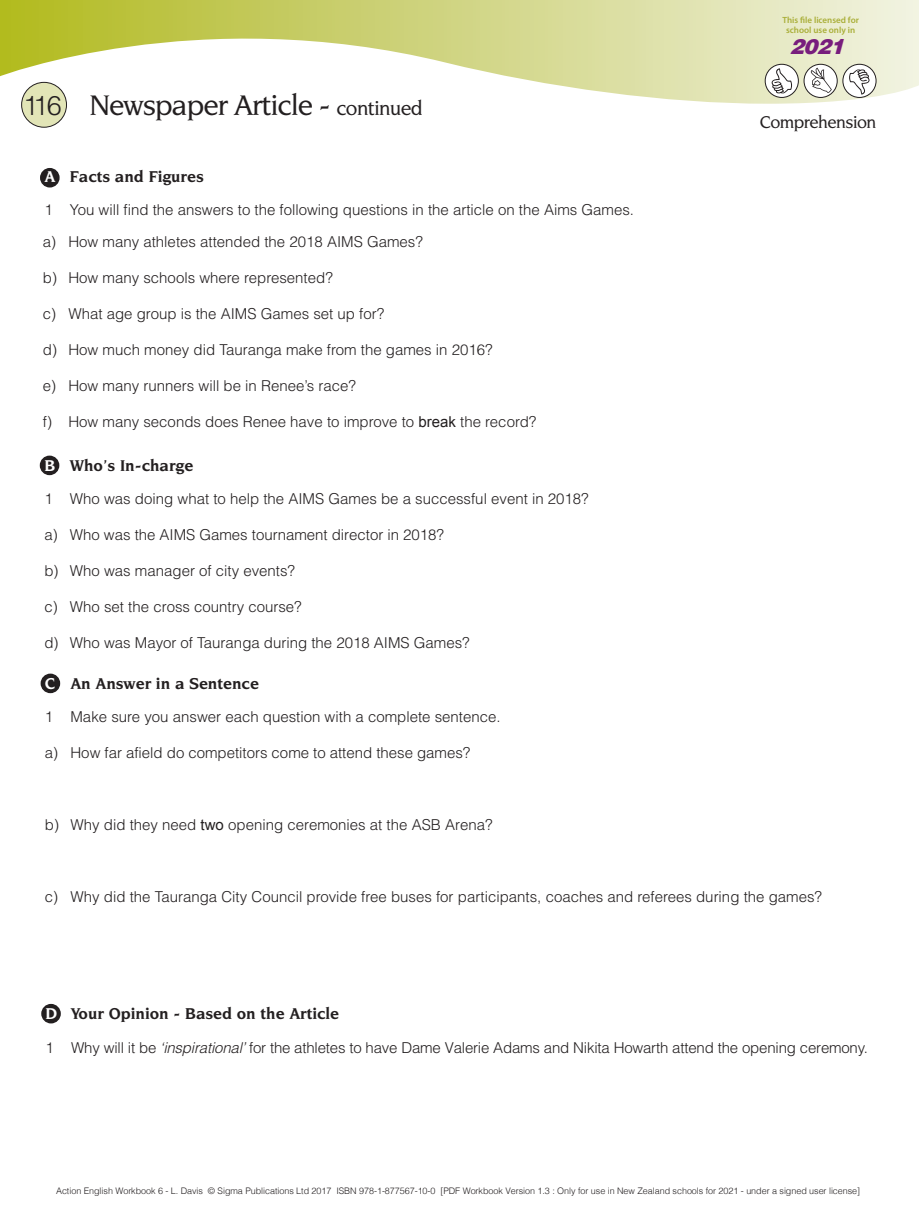
<style>
.page{position:relative;width:919px;height:1225px;background:#fff}
.page>*{position:absolute;margin:0;border:0;box-sizing:border-box;transform-origin:0 0}
.t1{font:500 30px "Novarese IT Cby BT";letter-spacing:-.03em;color:#231f20}
.t2{font:italic 900 21px "Helvetica";color:#781d7d}
.t3{font:500 18px "Novarese IT Cby BT";letter-spacing:-.03em;color:#231f20}
.t4{font:700 16.5px "Novarese IT Cby BT";color:#231f20}
.t5{font:300 15px "Helvetica";color:#231f20}
.t6{font:300 9px "Helvetica";letter-spacing:-.005em;color:#231f20}
.t7{font:600 9px/10.5px "Myriad Pro";color:#a9ae37;text-align:center}
.s1{font-family:"Helvetica";font-weight:300;font-size:27px}
.s2{font-size:21px}
.s3{color:#fff}
.s4{font-family:"Arial";font-weight:400}
.s5{font-style:italic}
</style>
<div class="page">
<svg style="left:0;top:0;width:918px;height:104px"></svg>
<svg style="left:765px;top:64px;width:33px;height:33px"></svg>
<div style="left:764px;top:64px;width:34px;height:34px;border:1px solid #231f20;border-radius:50%"></div>
<svg style="left:771px;top:68px;width:21px;height:25px"></svg>
<svg style="left:804px;top:64px;width:33px;height:33px"></svg>
<div style="left:803px;top:64px;width:34px;height:34px;border:1px solid #231f20;border-radius:50%"></div>
<svg style="left:810px;top:68px;width:21px;height:25px"></svg>
<svg style="left:842px;top:64px;width:34px;height:33px"></svg>
<div style="left:842px;top:64px;width:34px;height:34px;border:1px solid #231f20;border-radius:50%"></div>
<svg style="left:849px;top:69px;width:20px;height:26px"></svg>
<div style="left:22px;top:82px;width:44px;height:45px;background:#e2e5b7;border-radius:50%"></div>
<div style="left:21px;top:82px;width:46px;height:46px;border:1px solid #231f20;border-radius:50%"></div>
<div style="left:41px;top:169px;width:18px;height:18px;background:#231f20;border-radius:50%"></div>
<div style="left:40px;top:168px;width:20px;height:19px;border:2px solid #231f20;border-radius:50%"></div>
<div style="left:41px;top:456px;width:18px;height:18px;background:#231f20;border-radius:50%"></div>
<div style="left:40px;top:455px;width:19px;height:20px;border:2px solid #231f20;border-radius:50%"></div>
<div style="left:41px;top:674px;width:18px;height:18px;background:#231f20;border-radius:50%"></div>
<div style="left:41px;top:673px;width:19px;height:20px;border:2px solid #231f20;border-radius:50%"></div>
<div style="left:42px;top:1004px;width:18px;height:18px;background:#231f20;border-radius:50%"></div>
<div style="left:41px;top:1004px;width:20px;height:19px;border:2px solid #231f20;border-radius:50%"></div>
<h1 class="t1" style="left:23px;top:87px;width:401px"><span class="s1">116</span> Newspaper Article - <span class="s2">continued</span></h1>
<p class="t4" style="left:44px;top:167px;width:161px"><span class="s3">A</span> Facts and Figures</p>
<p class="t5" style="left:44px;top:201px;width:591px">1 You will find the answers to the following questions in the article on the Aims Games.</p>
<p class="t5" style="left:43px;top:232px;width:381px">a) How many athletes attended the 2018 AIMS Games?</p>
<p class="t5" style="left:43px;top:268px;width:291px">b) How many schools where represented?</p>
<p class="t5" style="left:43px;top:304px;width:343px">c) What age group is the AIMS Games set up for?</p>
<p class="t5" style="left:43px;top:340px;width:451px">d) How much money did Tauranga make from the games in 2016?</p>
<p class="t5" style="left:43px;top:376px;width:314px">e) How many runners will be in Renee’s race?</p>
<p class="t5" style="left:43px;top:412px;width:495px">f) How many seconds does Renee have to improve to <span class="s4">break</span> the record?</p>
<p class="t4" style="left:44px;top:455px;width:150px"><span class="s3">B</span> Who’s In-charge</p>
<p class="t5" style="left:44px;top:489px;width:546px">1 Who was doing what to help the AIMS Games be a successful event in 2018?</p>
<p class="t5" style="left:44px;top:525px;width:401px">a) Who was the AIMS Games tournament director in 2018?</p>
<p class="t5" style="left:44px;top:561px;width:252px">b) Who was manager of city events?</p>
<p class="t5" style="left:44px;top:597px;width:259px">c) Who set the cross country course?</p>
<p class="t5" style="left:44px;top:633px;width:427px">d) Who was Mayor of Tauranga during the 2018 AIMS Games?</p>
<p class="t4" style="left:45px;top:673px;width:215px"><span class="s3">C</span> An Answer in a Sentence</p>
<p class="t5" style="left:45px;top:707px;width:457px">1 Make sure you answer each question with a complete sentence.</p>
<p class="t5" style="left:45px;top:743px;width:427px">a) How far afield do competitors come to attend these games?</p>
<p class="t5" style="left:45px;top:815px;width:449px">b) Why did they need <span class="s4">two</span> opening ceremonies at the ASB Arena?</p>
<p class="t7" style="left:782px;top:14px;width:78px">This file licensed for school use only in</p>
<h2 class="t2" style="left:789px;top:32px;width:63px">2021</h2>
<p class="t3" style="left:759px;top:111px;width:118px">Comprehension</p>
<p class="t5" style="left:45px;top:887px;width:778px">c) Why did the Tauranga City Council provide free buses for participants, coaches and referees during the games?</p>
<p class="t4" style="left:46px;top:1003px;width:295px"><span class="s3">D</span> Your Opinion - Based on the Article</p>
<p class="t5" style="left:46px;top:1038px;width:823px">1 Why will it be <span class="s5">‘inspirational’</span> for the athletes to have Dame Valerie Adams and Nikita Howarth attend the opening ceremony.</p>
<p class="t6" style="left:56px;top:1182px;width:805px">Action English Workbook 6 - L. Davis © Sigma Publications Ltd 2017 ISBN 978-1-877567-10-0 [PDF Workbook Version 1.3 : Only for use in New Zealand schools for 2021 - under a signed user license]</p>
</div>
